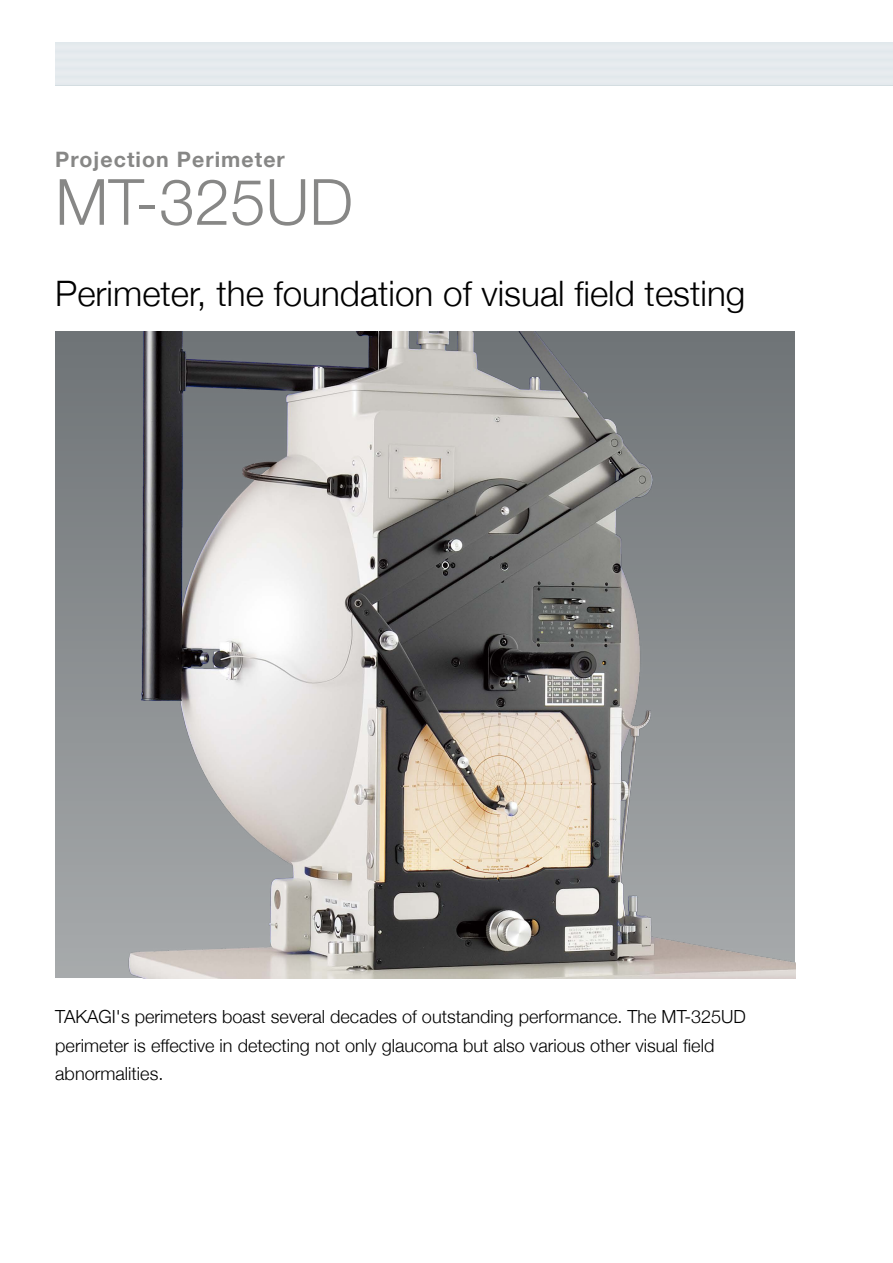
<style>
.page{position:relative;width:893px;height:1263px;background:#fff}
.page>*{position:absolute;margin:0;border:0;box-sizing:border-box;transform-origin:0 0}
.t1{font:300 63.75px "Helvetica Neue";color:#878786}
.t2{font:300 35.1px "Helvetica Neue";color:#000}
.t3{font:700 21.3px "Helvetica Neue";letter-spacing:.05em;color:#878786}
.t4{font:300 18px/28.5px "Helvetica Neue";color:#000}
</style>
<div class="page">
<div style="left:55px;top:43px;width:838px;height:8px;background:#e6ebee"></div>
<div style="left:55px;top:51px;width:838px;height:9px;background:#e6ebee"></div>
<div style="left:55px;top:60px;width:838px;height:8px;background:#e6ebee"></div>
<div style="left:55px;top:68px;width:838px;height:9px;background:#e6ebee"></div>
<div style="left:55px;top:77px;width:838px;height:8px;background:#e6ebee"></div>
<img style="left:55px;top:332px;width:740px;height:646px">
<p class="t3" style="left:55px;top:143px;width:231px">Projection Perimeter</p>
<h1 class="t1" style="left:55px;top:163px;width:299px">MT-325UD</h1>
<h2 class="t2" style="left:55px;top:272px;width:691px">Perimeter, the foundation of visual field testing</h2>
<p class="t4" style="left:55px;top:1002px;width:692px">TAKAGI's perimeters boast several decades of outstanding performance. The MT-325UD perimeter is effective in detecting not only glaucoma but also various other visual field abnormalities.</p>
</div>
